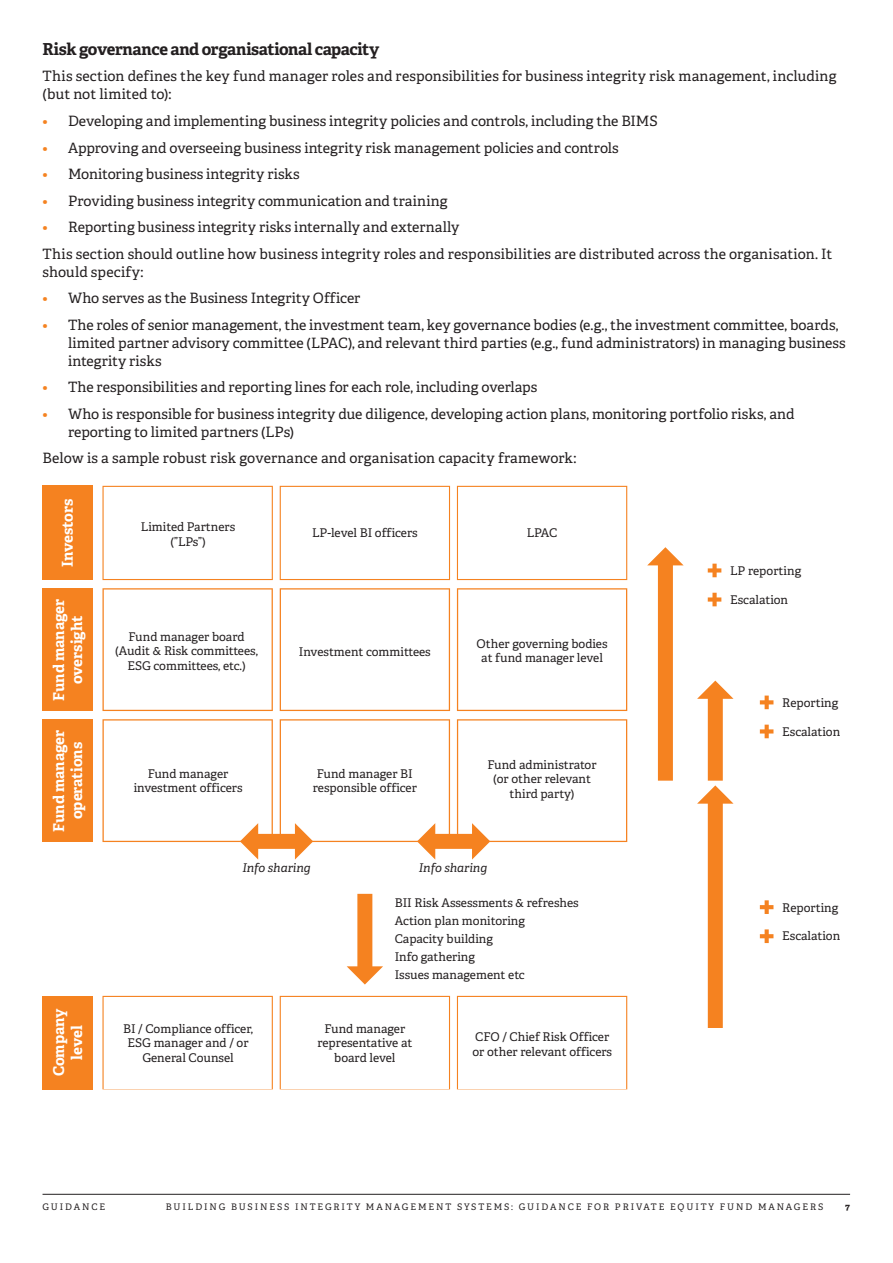
<style>
.page{position:relative;width:893px;height:1263px;background:#fff}
.page>*{position:absolute;margin:0;border:0;box-sizing:border-box;transform-origin:0 0}
.BODY_Header_Level_2_BLACK{font:700 16.5px "Adelle";letter-spacing:-.025em;color:#231f20}
.t1{font:700 15px/18px "Adelle";letter-spacing:-.005em;color:#fff;text-align:center}
.Body_9_5_12pt{font:14.25px/18px "Adelle";color:#231f20}
.t2{font:12px/14.4px "Adelle";color:#231f20;text-align:center}
.t3{font:italic 12px "Adelle";color:#231f20}
.t4{font:9px "Adelle";letter-spacing:.21em;color:#231f20}
.t5{font:700 9px "Adelle";color:#231f20}
.s1{color:#f58220}
</style>
<div class="page">
<hr style="left:43px;top:1194px;width:807px;height:1px;background:#231f20">
<div style="left:43px;top:486px;width:50px;height:94px;background:#f58220"></div>
<div style="left:43px;top:588px;width:50px;height:123px;background:#f58220"></div>
<div style="left:43px;top:719px;width:50px;height:123px;background:#f58220"></div>
<div style="left:43px;top:996px;width:50px;height:93px;background:#f58220"></div>
<svg style="left:102px;top:486px;width:171px;height:94px"></svg>
<svg style="left:280px;top:486px;width:170px;height:94px"></svg>
<svg style="left:457px;top:486px;width:170px;height:94px"></svg>
<svg style="left:102px;top:588px;width:171px;height:123px"></svg>
<svg style="left:280px;top:588px;width:170px;height:123px"></svg>
<svg style="left:457px;top:588px;width:170px;height:123px"></svg>
<svg style="left:102px;top:996px;width:171px;height:93px"></svg>
<svg style="left:280px;top:996px;width:170px;height:93px"></svg>
<svg style="left:457px;top:996px;width:170px;height:93px"></svg>
<svg style="left:708px;top:564px;width:13px;height:13px"></svg>
<div style="left:658px;top:563px;width:15px;height:218px;background:#f58220"></div>
<svg style="left:647px;top:547px;width:36px;height:18px"></svg>
<div style="left:708px;top:696px;width:15px;height:85px;background:#f58220"></div>
<svg style="left:697px;top:681px;width:36px;height:18px"></svg>
<div style="left:708px;top:801px;width:15px;height:227px;background:#f58220"></div>
<svg style="left:697px;top:785px;width:36px;height:19px"></svg>
<svg style="left:708px;top:593px;width:13px;height:13px"></svg>
<svg style="left:760px;top:695px;width:13px;height:14px"></svg>
<svg style="left:760px;top:725px;width:13px;height:13px"></svg>
<svg style="left:760px;top:900px;width:13px;height:14px"></svg>
<svg style="left:760px;top:929px;width:13px;height:14px"></svg>
<div style="left:357px;top:894px;width:15px;height:75px;background:#f58220"></div>
<svg style="left:347px;top:966px;width:36px;height:18px"></svg>
<div style="left:256px;top:834px;width:41px;height:15px;background:#f58220"></div>
<svg style="left:102px;top:719px;width:171px;height:140px"></svg>
<div style="left:433px;top:834px;width:41px;height:15px;background:#f58220"></div>
<svg style="left:280px;top:719px;width:170px;height:140px"></svg>
<svg style="left:457px;top:719px;width:170px;height:140px"></svg>
<p class="BODY_Header_Level_2_BLACK" style="left:43px;top:39px;width:338px">Risk governance and organisational capacity</p>
<p class="Body_9_5_12pt" style="left:43px;top:68px;width:795px">This section defines the key fund manager roles and responsibilities for business integrity risk management, including (but not limited to):</p>
<p class="Body_9_5_12pt" style="left:43px;top:112px;width:617px"><span class="s1">•</span> Developing and implementing business integrity policies and controls, including the BIMS</p>
<p class="Body_9_5_12pt" style="left:43px;top:139px;width:578px"><span class="s1">•</span> Approving and overseeing business integrity risk management policies and controls</p>
<p class="Body_9_5_12pt" style="left:43px;top:165px;width:259px"><span class="s1">•</span> Monitoring business integrity risks</p>
<p class="Body_9_5_12pt" style="left:43px;top:192px;width:407px"><span class="s1">•</span> Providing business integrity communication and training</p>
<p class="Body_9_5_12pt" style="left:43px;top:218px;width:418px"><span class="s1">•</span> Reporting business integrity risks internally and externally</p>
<p class="Body_9_5_12pt" style="left:43px;top:245px;width:791px">This section should outline how business integrity roles and responsibilities are distributed across the organisation. It should specify:</p>
<p class="Body_9_5_12pt" style="left:43px;top:289px;width:319px"><span class="s1">•</span> Who serves as the Business Integrity Officer</p>
<p class="Body_9_5_12pt" style="left:68px;top:316px;width:779px;text-indent:-26px"><span class="s1">•</span> The roles of senior management, the investment team, key governance bodies (e.g., the investment committee, boards, limited partner advisory committee (LPAC), and relevant third parties (e.g., fund administrators) in managing business integrity risks</p>
<p class="Body_9_5_12pt" style="left:43px;top:378px;width:496px"><span class="s1">•</span> The responsibilities and reporting lines for each role, including overlaps</p>
<p class="Body_9_5_12pt" style="left:68px;top:405px;width:728px;text-indent:-26px"><span class="s1">•</span> Who is responsible for business integrity due diligence, developing action plans, monitoring portfolio risks, and reporting to limited partners (LPs)</p>
<p class="Body_9_5_12pt" style="left:43px;top:449px;width:535px">Below is a sample robust risk governance and organisation capacity framework:</p>
<p class="t1" style="left:59px;top:567px;width:69px;rotate:-90deg">Investors</p>
<p class="t1" style="left:50px;top:701px;width:104px;rotate:-90deg">Fund manager oversight</p>
<p class="t1" style="left:50px;top:832px;width:104px;rotate:-90deg">Fund manager operations</p>
<p class="t2" style="left:141px;top:520px;width:96px">Limited Partners (”LPs”)</p>
<p class="t2" style="left:312px;top:526px;width:107px">LP-level BI officers</p>
<p class="t2" style="left:527px;top:526px;width:32px">LPAC</p>
<p class="t2" style="left:730px;top:563px;width:73px">LP reporting</p>
<p class="t2" style="left:730px;top:592px;width:60px">Escalation</p>
<p class="t2" style="left:115px;top:630px;width:144px">Fund manager board (Audit &amp; Risk committees,<br>ESG committees, etc.)</p>
<p class="t2" style="left:299px;top:645px;width:133px">Investment committees</p>
<p class="t2" style="left:477px;top:637px;width:132px">Other governing bodies at fund manager level</p>
<p class="t2" style="left:782px;top:695px;width:58px">Reporting</p>
<p class="t2" style="left:782px;top:724px;width:60px">Escalation</p>
<p class="t2" style="left:134px;top:766px;width:110px">Fund manager investment officers</p>
<p class="t2" style="left:313px;top:766px;width:106px">Fund manager BI responsible officer</p>
<p class="t2" style="left:488px;top:758px;width:110px">Fund administrator (or other relevant third party)</p>
<p class="t1" style="left:50px;top:1076px;width:69px;rotate:-90deg">Company level</p>
<p class="t3" style="left:242px;top:860px;width:70px">Info sharing</p>
<p class="t3" style="left:419px;top:860px;width:70px">Info sharing</p>
<p class="t2" style="left:395px;top:894px;width:186px;line-height:18px;text-align:left">BII Risk Assessments &amp; refreshes<br>Action plan monitoring<br>Capacity building<br>Info gathering<br>Issues management etc</p>
<p class="t2" style="left:123px;top:1022px;width:132px">BI / Compliance officer,<br>ESG manager and / or<br>General Counsel</p>
<p class="t2" style="left:317px;top:1022px;width:97px">Fund manager representative at board level</p>
<p class="t2" style="left:472px;top:1030px;width:141px;text-align:left">CFO / Chief Risk Officer or other relevant officers</p>
<p class="t2" style="left:782px;top:900px;width:58px">Reporting</p>
<p class="t2" style="left:782px;top:929px;width:60px">Escalation</p>
<p class="t4" style="left:43px;top:1201px;width:64px">GUIDANCE</p>
<p class="t4" style="left:166px;top:1201px;width:659px">BUILDING BUSINESS INTEGRITY MANAGEMENT SYSTEMS: GUIDANCE FOR PRIVATE EQUITY FUND MANAGERS</p>
<p class="t5" style="left:845px;top:1201px;width:6px">7</p>
</div>
